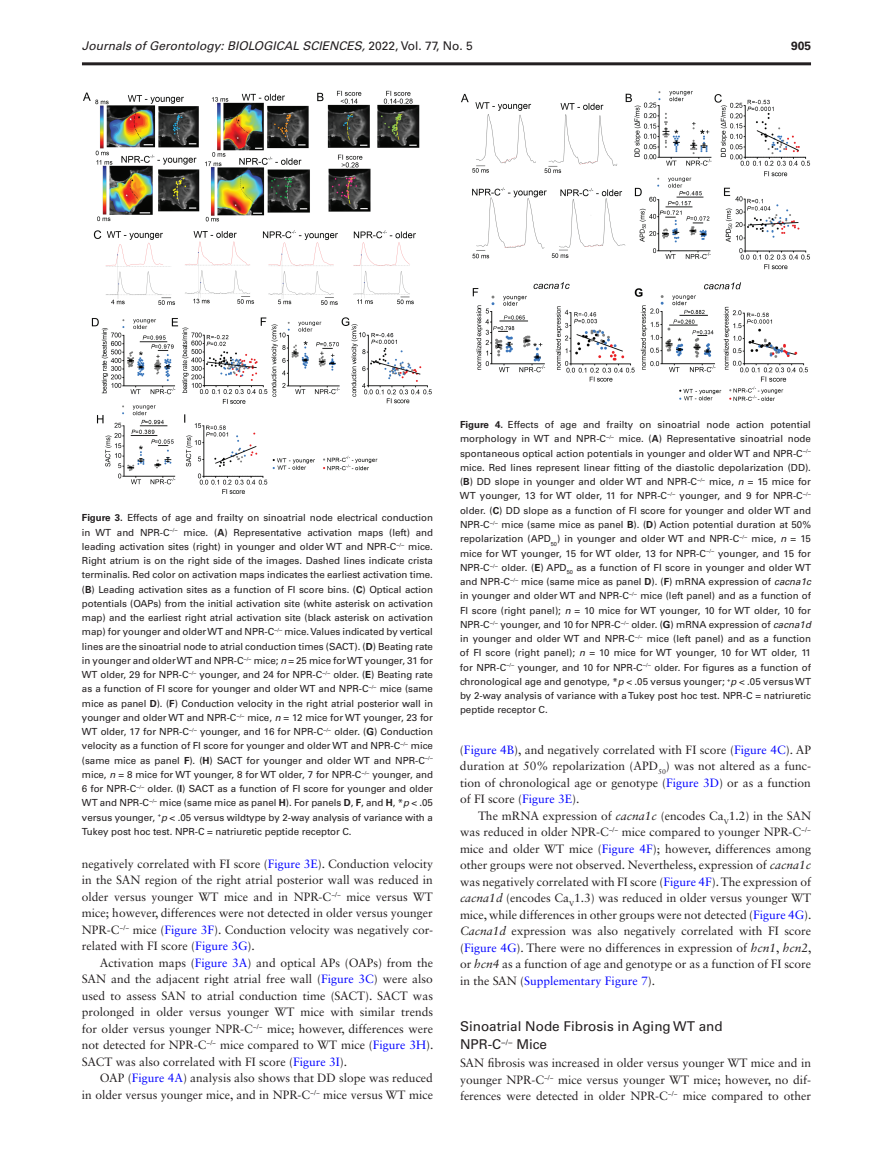
<style>
.page{position:relative;width:893px;height:1174px;background:#fff}
.page>*{position:absolute;margin:0;border:0;box-sizing:border-box;transform-origin:0 0}
.t1{font:13.5px/18px "Univers LT Std";color:#231f20}
.t2{font:12px/16.5px "Sabon LT Std";color:#231f20;text-align:justify}
.t3{font:italic 12px "Univers LT Std";color:#231f20}
.t4{font:700 12px "Univers LT Std";color:#231f20}
.t5{font:9.75px/14.2px "Univers LT Std";letter-spacing:-.005em;color:#231f20;text-align:justify}
.s1{font-style:normal}
.s2{font-weight:700}
.s3{font-style:italic}
.s4{color:#00f}
</style>
<div class="page">
<img style="left:461px;top:91px;width:349px;height:310px">
<img style="left:83px;top:90px;width:349px;height:404px">
<hr style="left:82px;top:62px;width:729px;height:3px;background:#231f20">
<p class="t3" style="left:82px;top:39px;width:392px">Journals of Gerontology: BIOLOGICAL SCIENCES, <span class="s1">2022, Vol. 77, No. 5</span></p>
<p class="t4" style="left:791px;top:39px;width:22px">905</p>
<p class="t5" style="left:82px;top:511px;width:353px"><span class="s2">Figure 3.</span> Effects of age and frailty on sinoatrial node electrical conduction in WT and NPR-C<sup>−/−</sup> mice. (<span class="s2">A</span>) Representative activation maps (left) and leading activation sites (right) in younger and older WT and NPR-C<sup>−/−</sup> mice.<br>Right atrium is on the right side of the images. Dashed lines indicate crista terminalis. Red color on activation maps indicates the earliest activation time. (<span class="s2">B</span>) Leading activation sites as a function of FI score bins. (<span class="s2">C</span>) Optical action potentials (OAPs) from the initial activation site (white asterisk on activation map) and the earliest right atrial activation site (black asterisk on activation map) for younger and older WT and NPR-C<sup>−/−</sup> mice. Values indicated by vertical lines are the sinoatrial node to atrial conduction times (SACT). (<span class="s2">D</span>) Beating rate in younger and older WT and NPR-C<sup>−/−</sup> mice; <span class="s3">n</span> = 25 mice for WT younger, 31 for WT older, 29 for NPR-C<sup>−/−</sup> younger, and 24 for NPR-C<sup>−/−</sup> older. (<span class="s2">E</span>) Beating rate as a function of FI score for younger and older WT and NPR-C<sup>−/−</sup> mice (same mice as panel <span class="s2">D</span>). (<span class="s2">F</span>) Conduction velocity in the right atrial posterior wall in younger and older WT and NPR-C<sup>−/−</sup> mice, <span class="s3">n</span> = 12 mice for WT younger, 23 for WT older, 17 for NPR-C<sup>−/−</sup> younger, and 16 for NPR-C<sup>−/−</sup> older. (<span class="s2">G</span>) Conduction velocity as a function of FI score for younger and older WT and NPR-C<sup>−/−</sup> mice (same mice as panel <span class="s2">F</span>). (<span class="s2">H</span>) SACT for younger and older WT and NPR-C<sup>−/− </sup>mice, <span class="s3">n</span> = 8 mice for WT younger, 8 for WT older, 7 for NPR-C<sup>−/−</sup> younger, and 6 for NPR-C<sup>−/−</sup> older. (<span class="s2">I</span>) SACT as a function of FI score for younger and older WT and NPR-C<sup>−/−</sup> mice (same mice as panel <span class="s2">H</span>). For panels <span class="s2">D</span>, <span class="s2">F</span>, and <span class="s2">H</span>, *<span class="s3">p</span> &lt; .05 versus younger, <sup>+</sup><span class="s3">p</span> &lt; .05 versus wildtype by 2-way analysis of variance with a Tukey post hoc test. NPR-C = natriuretic peptide receptor C.</p>
<p class="t2" style="left:82px;top:855px;width:353px">negatively correlated with FI score (<span class="s4">Figure 3E</span>). Conduction velocity in the SAN region of the right atrial posterior wall was reduced in older versus younger WT mice and in NPR-C<sup>−/−</sup> mice versus WT mice; however, differences were not detected in older versus younger NPR-C<sup>−/−</sup> mice (<span class="s4">Figure 3F</span>). Conduction velocity was negatively cor&shy;related with FI score (<span class="s4">Figure 3G</span>).</p>
<p class="t2" style="left:82px;top:954px;width:353px;text-indent:18px">Activation maps (<span class="s4">Figure 3A</span>) and optical APs (OAPs) from the SAN and the adjacent right atrial free wall (<span class="s4">Figure 3C</span>) were also used to assess SAN to atrial conduction time (SACT). SACT was prolonged in older versus younger WT mice with similar trends for older versus younger NPR-C<sup>−/−</sup> mice; however, differences were not detected for NPR-C<sup>−/−</sup> mice compared to WT mice (<span class="s4">Figure 3H</span>).<br>SACT was also correlated with FI score (<span class="s4">Figure 3I</span>).</p>
<p class="t2" style="left:82px;top:1069px;width:353px;text-align:right">OAP (<span class="s4">Figure 4A</span>) analysis also shows that DD slope was reduced<br>in older versus younger mice, and in NPR-C<sup>−/−</sup> mice versus WT mice</p>
<p class="t5" style="left:460px;top:418px;width:353px"><span class="s2">Figure 4.</span> Effects of age and frailty on sinoatrial node action potential morphology in WT and NPR-C<sup>−/−</sup> mice. (<span class="s2">A</span>) Representative sinoatrial node spontaneous optical action potentials in younger and older WT and NPR-C<sup>−/− </sup>mice. Red lines represent linear fitting of the diastolic depolarization (DD). (<span class="s2">B</span>) DD slope in younger and older WT and NPR-C<sup>−/−</sup> mice, <span class="s3">n</span> = 15 mice for WT younger, 13 for WT older, 11 for NPR-C<sup>−/−</sup> younger, and 9 for NPR-C<sup>−/− </sup>older. (<span class="s2">C</span>) DD slope as a function of FI score for younger and older WT and NPR-C<sup>−/−</sup> mice (same mice as panel <span class="s2">B</span>). (<span class="s2">D</span>) Action potential duration at 50% repolarization (APD<sub>50</sub>) in younger and older WT and NPR-C<sup>−/−</sup> mice, <span class="s3">n</span> = 15 mice for WT younger, 15 for WT older, 13 for NPR-C<sup>−/−</sup> younger, and 15 for NPR-C<sup>−/−</sup> older. (<span class="s2">E</span>) APD<sub>50</sub> as a function of FI score in younger and older WT and NPR-C<sup>−/−</sup> mice (same mice as panel <span class="s2">D</span>). (<span class="s2">F</span>) mRNA expression of <span class="s3">cacna1c </span>in younger and older WT and NPR-C<sup>−/−</sup> mice (left panel) and as a function of FI score (right panel); <span class="s3">n</span> = 10 mice for WT younger, 10 for WT older, 10 for NPR-C<sup>−/−</sup> younger, and 10 for NPR-C<sup>−/−</sup> older. (<span class="s2">G</span>) mRNA expression of <span class="s3">cacna1d </span>in younger and older WT and NPR-C<sup>−/−</sup> mice (left panel) and as a function of FI score (right panel); <span class="s3">n</span> = 10 mice for WT younger, 10 for WT older, 11 for NPR-C<sup>−/−</sup> younger, and 10 for NPR-C<sup>−/−</sup> older. For figures as a function of chronological age and genotype, *<span class="s3">p</span> &lt; .05 versus younger; <sup>+</sup><span class="s3">p</span> &lt; .05 versus WT by 2-way analysis of variance with a Tukey post hoc test. NPR-C = natriuretic peptide receptor C.</p>
<p class="t2" style="left:460px;top:741px;width:353px">(<span class="s4">Figure 4B</span>), and negatively correlated with FI score (<span class="s4">Figure 4C</span>). AP duration at 50% repolarization (APD<sub>50</sub>) was not altered as a func&shy;tion of chronological age or genotype (<span class="s4">Figure 3D</span>) or as a function of FI score (<span class="s4">Figure 3E</span>).</p>
<p class="t2" style="left:460px;top:807px;width:353px;text-indent:18px">The mRNA expression of <span class="s3">cacna1c</span> (encodes Ca<sub>V</sub>1.2) in the SAN was reduced in older NPR-C<sup>−/−</sup> mice compared to younger NPR-C<sup>−/− </sup>mice and older WT mice (<span class="s4">Figure 4F</span>); however, differences among other groups were not observed. Nevertheless, expression of <span class="s3">cacna1c </span>was negatively correlated with FI score (<span class="s4">Figure 4F</span>). The expression of <span class="s3">cacna1d</span> (encodes Ca<sub>V</sub>1.3) was reduced in older versus younger WT mice, while differences in other groups were not detected (<span class="s4">Figure 4G</span>).<br><span class="s3">Cacna1d</span> expression was also negatively correlated with FI score (<span class="s4">Figure 4G</span>). There were no differences in expression of <span class="s3">hcn1</span>, <span class="s3">hcn2</span>, or <span class="s3">hcn4</span> as a function of age and genotype or as a function of FI score in the SAN (<span class="s4">Supplementary Figure 7</span>).</p>
<h1 class="t1" style="left:460px;top:1017px;width:264px">Sinoatrial Node Fibrosis in Aging WT and<br>NPR-C<sup>−/−</sup> Mice</h1>
<p class="t2" style="left:460px;top:1054px;width:353px">SAN fibrosis was increased in older versus younger WT mice and in younger NPR-C<sup>−/−</sup> mice versus younger WT mice; however, no dif&shy;ferences were detected in older NPR-C<sup>−/−</sup> mice compared to other</p>
</div>
